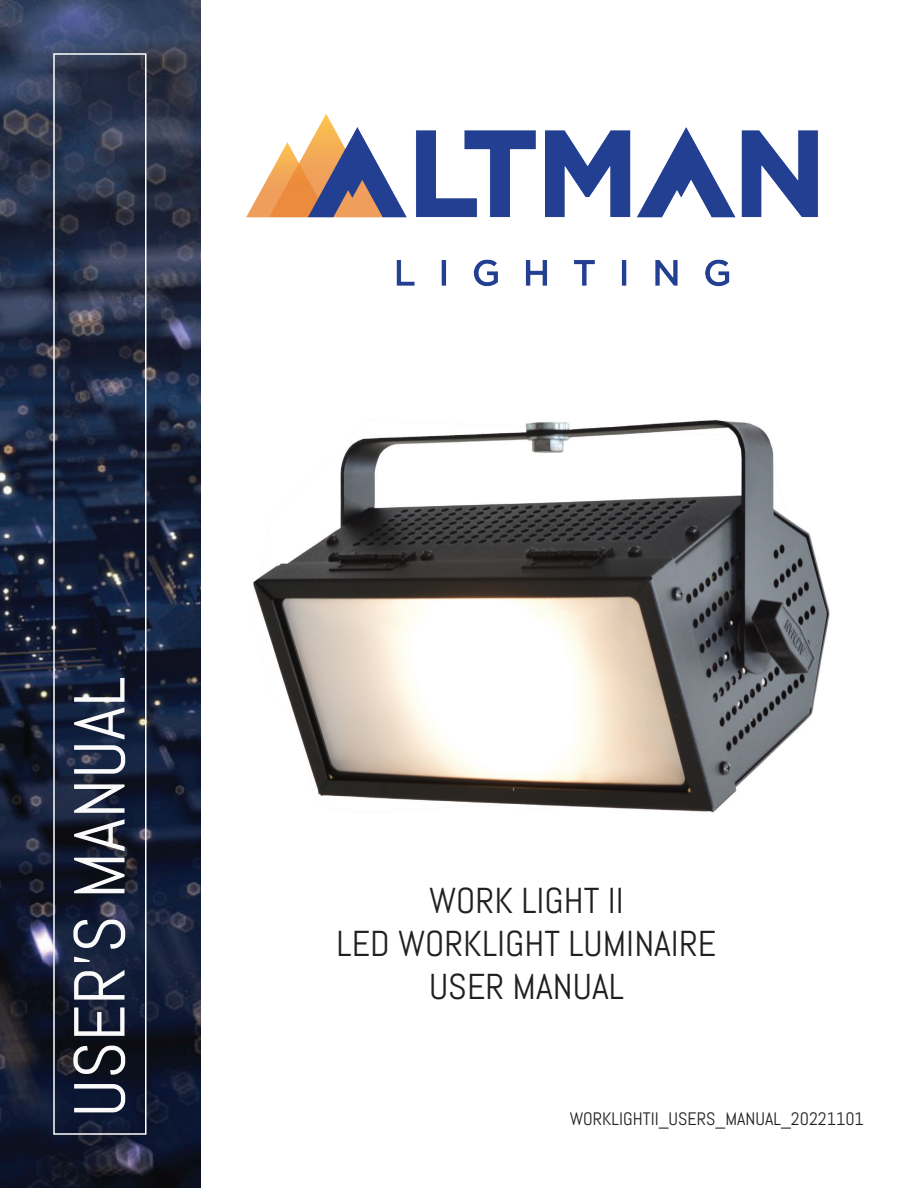
<style>
.page{position:relative;width:918px;height:1188px;background:#fff}
.page>*{position:absolute;margin:0;border:0;box-sizing:border-box;transform-origin:0 0}
.t1{font:72px "Abel";color:#fafafa}
.t2{font:36px/43.2px "Abel";color:#231f20;text-align:center}
.t3{font:18px "Abel";color:#231f20}
</style>
<div class="page">
<img style="left:0;top:0;width:201px;height:1188px">
<div style="left:53px;top:53px;width:94px;height:1082px;border:2px solid #fff"></div>
<img style="left:246px;top:114px;width:572px;height:173px">
<img style="left:253px;top:419px;width:577px;height:394px">
<h1 class="t1" style="left:54px;top:1117px;width:442px;rotate:-90deg">USER’S MANUAL</h1>
<p class="t2" style="left:337px;top:879px;width:381px">WORK LIGHT II<br>LED WORKLIGHT LUMINAIRE<br>USER MANUAL</p>
<p class="t3" style="left:570px;top:1107px;width:296px">WORKLIGHTII_USERS_MANUAL_20221101</p>
</div>
